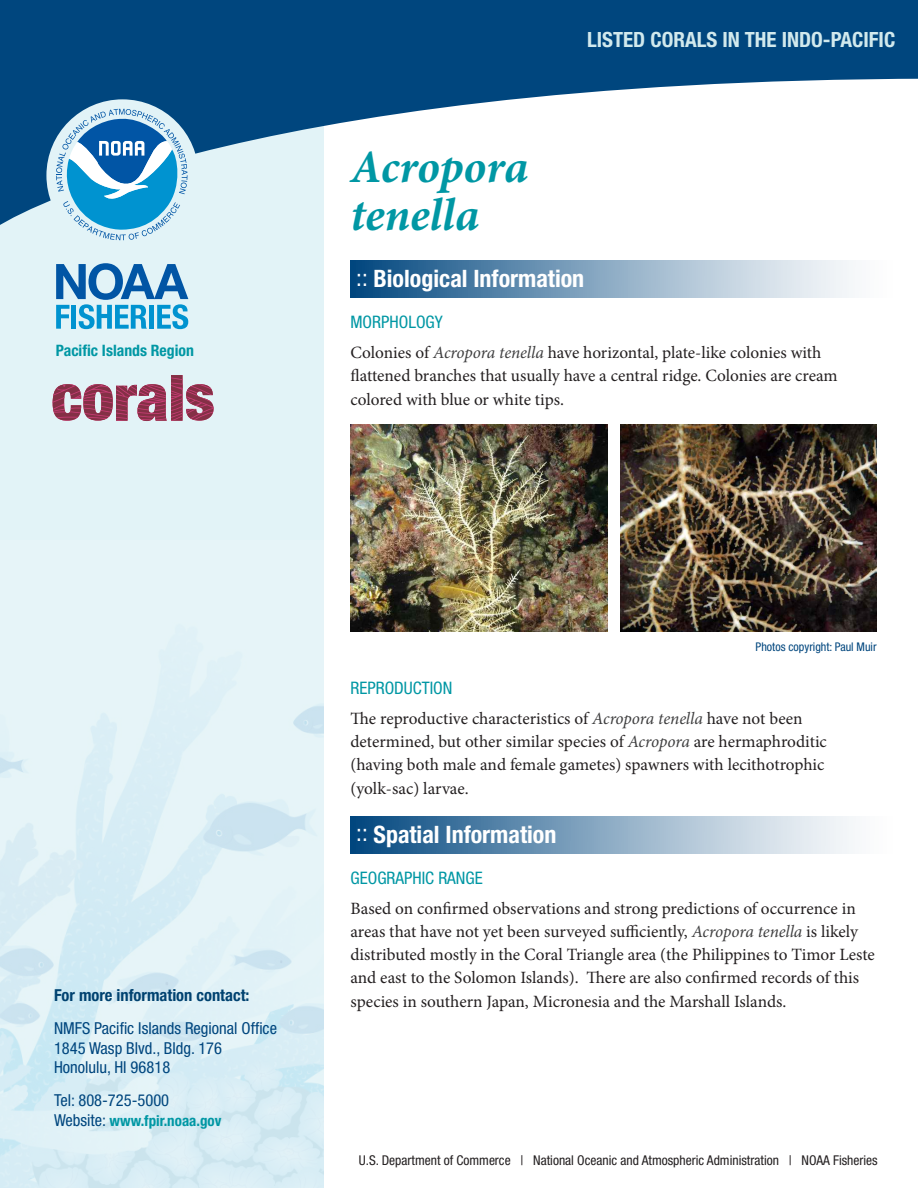
<style>
.page{position:relative;width:918px;height:1188px;background:#fff}
.page>*{position:absolute;margin:0;border:0;box-sizing:border-box;transform-origin:0 0}
.t1{font:italic 700 46.5px/48px "Minion Pro";letter-spacing:-.005em;color:#0097a4}
.t2{font:700 condensed 24px "Helvetica Neue LT Std";color:#fff}
.t3{font:700 condensed 21px "Helvetica Neue LT Std";color:#d1e9ed}
.t4{font:17.25px/23.2px "Minion Pro";color:#231f20}
.t5{font:condensed 17.25px "Helvetica Neue LT Std";color:#0097a4}
.t6{font:condensed 16.5px/19.5px "Helvetica Neue LT Std";color:#00467e}
.t7{font:700 condensed 16.5px "Helvetica Neue LT Std";color:#004270}
.t8{font:700 condensed 15.75px "Helvetica Neue LT Std";color:#0097a4}
.t9{font:700 condensed 15px "Helvetica Neue LT Std";color:#0097a4}
.t10{font:condensed 13.5px "Helvetica Neue LT Std";color:#231f20}
.t11{font:condensed 12px "Helvetica Neue LT Std";color:#00467e}
.s1{font-weight:400}
.s2{font-style:italic;color:#3e3e3f}
.s3{font-weight:400;font-size:16.5px;color:#00467e}
</style>
<div class="page">
<div style="left:0;top:0;width:324px;height:1188px;background:#e2f3f7"></div>
<img style="left:0;top:706px;width:324px;height:482px">
<svg style="left:0;top:0;width:918px;height:225px;fill:#00467e"></svg>
<svg style="left:53px;top:375px;width:161px;height:46px"></svg>
<div style="left:46px;top:99px;width:153px;height:152px;background:#e2f3f7;border-radius:50%"></div>
<svg style="left:56px;top:109px;width:132px;height:131px"></svg>
<svg style="left:56px;top:263px;width:132px;height:66px"></svg>
<div style="left:351px;top:261px;width:542px;height:37px;background:linear-gradient(to right,#0b4e83,#fff)"></div>
<img style="left:351px;top:425px;width:256px;height:206px">
<img style="left:620px;top:425px;width:257px;height:206px">
<div style="left:351px;top:817px;width:542px;height:37px;background:linear-gradient(to right,#0b4e83,#fff)"></div>
<p class="t8" style="left:56px;top:340px;width:140px">Pacific Islands Region</p>
<p class="t3" style="left:587px;top:27px;width:310px">LISTED CORALS IN THE INDO-PACIFIC</p>
<h1 class="t1" style="left:351px;top:143px;width:179px">Acropora tenella</h1>
<h2 class="t2" style="left:356px;top:264px;width:230px"><span class="s1">::</span> Biological Information</h2>
<p class="t5" style="left:351px;top:312px;width:94px">MORPHOLOGY</p>
<p class="t4" style="left:351px;top:341px;width:489px">Colonies of <span class="s2">Acropora tenella</span> have horizontal, plate-like colonies with fattened branches that usually have a central ridge. Colonies are cream colored with blue or white tips.</p>
<p class="t7" style="left:54px;top:985px;width:197px">For more information contact:</p>
<p class="t6" style="left:54px;top:1018px;width:224px">NMFS Pacifc Islands Regional Offce<br>1845 Wasp Blvd., Bldg. 176<br>Honolulu, HI 96818</p>
<p class="t6" style="left:54px;top:1090px;width:117px">Tel: 808-725-5000</p>
<p class="t9" style="left:54px;top:1111px;width:169px"><span class="s3">Website:</span> www.fpir.noaa.gov</p>
<p class="t11" style="left:756px;top:639px;width:123px">Photos copyright: Paul Muir</p>
<p class="t5" style="left:351px;top:678px;width:103px">REPRODUCTION</p>
<p class="t4" style="left:351px;top:707px;width:478px">Te reproductive characteristics of <span class="s2">Acropora tenella</span> have not been determined, but other similar species of <span class="s2">Acropora</span> are hermaphroditic (having both male and female gametes) spawners with lecithotrophic (yolk-sac) larvae.</p>
<h2 class="t2" style="left:356px;top:820px;width:202px"><span class="s1">::</span> Spatial Information</h2>
<p class="t5" style="left:351px;top:868px;width:134px">GEOGRAPHIC RANGE</p>
<p class="t4" style="left:351px;top:897px;width:526px">Based on confrmed observations and strong predictions of occurrence in areas that have not yet been surveyed sufciently, <span class="s2">Acropora tenella</span> is likely distributed mostly in the Coral Triangle area (the Philippines to Timor Leste and east to the Solomon Islands). Tere are also confrmed records of this species in southern Japan, Micronesia and the Marshall Islands.</p>
<p class="t10" style="left:359px;top:1153px;width:520px">U.S. Department of Commerce | National Oceanic and Atmospheric Administration | NOAA Fisheries</p>
</div>
